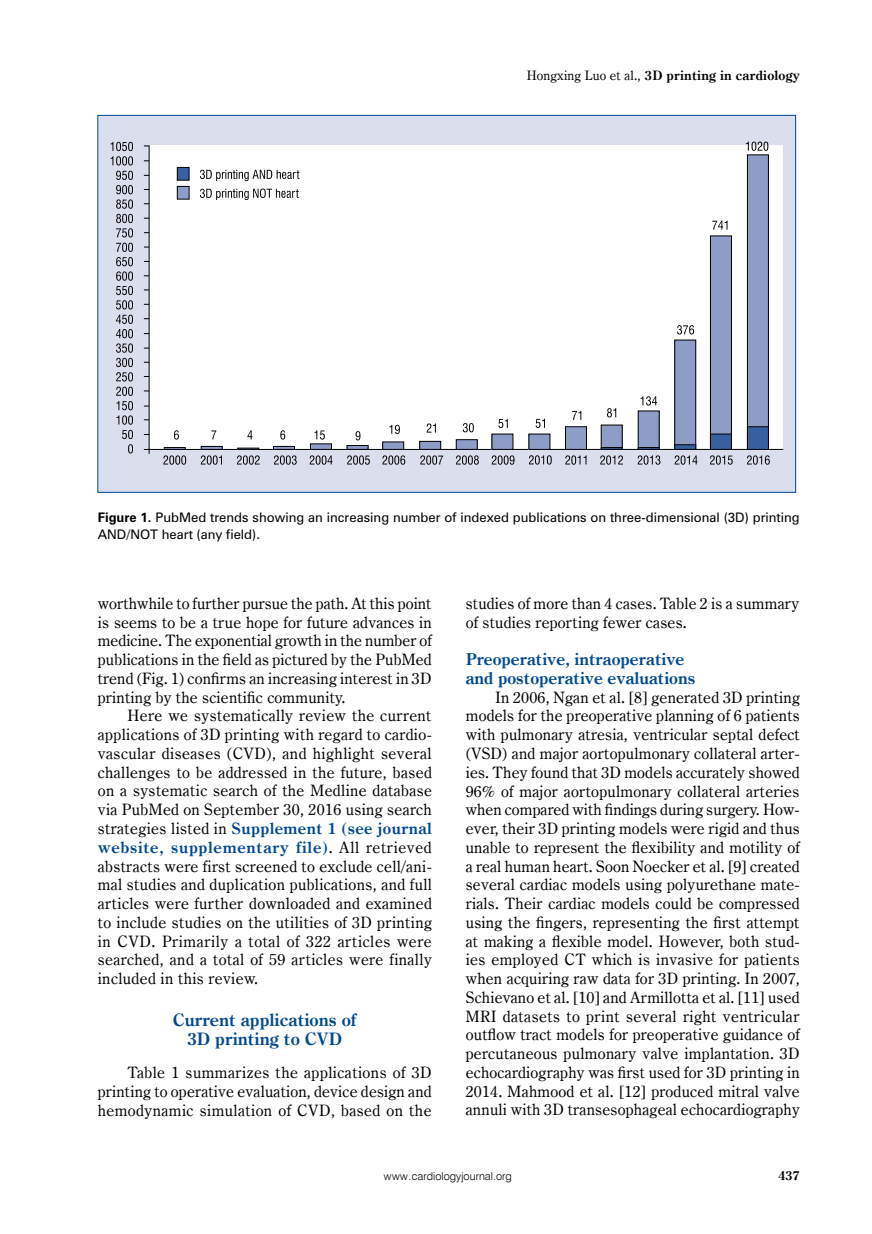
<style>
.page{position:relative;width:872px;height:1234px;background:#fff}
.page>*{position:absolute;margin:0;border:0;box-sizing:border-box;transform-origin:0 0}
.t1{font:700 17.25px/18.8px "Century Oldst EU";color:#004990;text-align:center}
.t2{font:700 16.5px/18.8px "Century Oldst EU";color:#004990}
.t3{font:15.75px/18.8px "Century Oldst EU";letter-spacing:.015em;color:#000;text-align:justify}
.t4{font:700 13.05px "Century Oldst EU";letter-spacing:.015em;color:#000}
.t5{font:700 12.75px "Century Oldst EU";color:#000}
.t6{font:12px/17.2px "Zurich PL";color:#000}
.t7{font:10.95px "Swis 721 Lt EU";color:#000}
.s1{font-weight:400}
.s2{font-weight:700}
.s3{font-weight:700;color:#004990}
</style>
<div class="page">
<div style="left:98px;top:115px;width:697px;height:377px;background:#dbdeed"></div>
<div style="left:148px;top:144px;width:636px;height:306px;background:#fff"></div>
<div style="left:164px;top:447px;width:22px;height:2px;border:1px solid #000"></div>
<svg style="left:110px;top:142px;width:23px;height:23px"></svg>
<svg style="left:116px;top:171px;width:17px;height:181px"></svg>
<svg style="left:116px;top:358px;width:17px;height:66px"></svg>
<svg style="left:122px;top:430px;width:11px;height:23px"></svg>
<svg style="left:163px;top:455px;width:23px;height:9px"></svg>
<div style="left:201px;top:446px;width:22px;height:3px;border:1px solid #000"></div>
<div style="left:237px;top:447px;width:22px;height:2px;border:1px solid #000"></div>
<div style="left:273px;top:446px;width:22px;height:3px;border:1px solid #000"></div>
<div style="left:310px;top:444px;width:21px;height:5px;background:#8e9dc8"></div>
<div style="left:346px;top:445px;width:22px;height:4px;border:1px solid #000"></div>
<div style="left:383px;top:442px;width:21px;height:7px;background:#8e9dc8"></div>
<div style="left:420px;top:441px;width:21px;height:8px;background:#8e9dc8"></div>
<div style="left:419px;top:441px;width:22px;height:8px;border:1px solid #000"></div>
<div style="left:456px;top:439px;width:21px;height:10px;background:#8e9dc8"></div>
<div style="left:456px;top:439px;width:21px;height:10px;border:1px solid #000"></div>
<div style="left:492px;top:434px;width:21px;height:15px;background:#8e9dc8"></div>
<div style="left:529px;top:434px;width:21px;height:15px;background:#8e9dc8"></div>
<div style="left:565px;top:426px;width:21px;height:23px;background:#8e9dc8"></div>
<div style="left:565px;top:426px;width:22px;height:23px;border:1px solid #000"></div>
<div style="left:601px;top:425px;width:21px;height:24px;background:#8e9dc8"></div>
<div style="left:601px;top:424px;width:21px;height:25px;border:1px solid #000"></div>
<div style="left:638px;top:411px;width:21px;height:38px;background:#8e9dc8"></div>
<div style="left:674px;top:340px;width:21px;height:109px;background:#8e9dc8"></div>
<div style="left:674px;top:339px;width:22px;height:110px;border:1px solid #000"></div>
<div style="left:710px;top:236px;width:21px;height:213px;background:#8e9dc8"></div>
<div style="left:710px;top:235px;width:22px;height:214px;border:1px solid #000"></div>
<div style="left:747px;top:155px;width:21px;height:294px;background:#8e9dc8"></div>
<div style="left:747px;top:154px;width:22px;height:295px;border:1px solid #000"></div>
<svg style="left:201px;top:455px;width:21px;height:9px"></svg>
<svg style="left:237px;top:455px;width:23px;height:9px"></svg>
<svg style="left:274px;top:455px;width:23px;height:9px"></svg>
<svg style="left:310px;top:455px;width:22px;height:9px"></svg>
<svg style="left:347px;top:455px;width:23px;height:9px"></svg>
<svg style="left:382px;top:455px;width:23px;height:9px"></svg>
<svg style="left:746px;top:141px;width:22px;height:10px"></svg>
<svg style="left:420px;top:455px;width:23px;height:9px"></svg>
<svg style="left:456px;top:455px;width:23px;height:9px"></svg>
<svg style="left:492px;top:455px;width:22px;height:9px"></svg>
<svg style="left:529px;top:455px;width:23px;height:9px"></svg>
<svg style="left:565px;top:455px;width:21px;height:9px"></svg>
<svg style="left:600px;top:455px;width:23px;height:9px"></svg>
<svg style="left:637px;top:455px;width:23px;height:9px"></svg>
<svg style="left:674px;top:455px;width:23px;height:9px"></svg>
<svg style="left:710px;top:455px;width:22px;height:9px"></svg>
<div style="left:177px;top:167px;width:12px;height:13px;background:#3860a0"></div>
<div style="left:177px;top:167px;width:12px;height:14px;border:1px solid #000"></div>
<svg style="left:200px;top:170px;width:99px;height:11px"></svg>
<div style="left:177px;top:186px;width:12px;height:13px;background:#8e9dc8"></div>
<div style="left:177px;top:186px;width:12px;height:13px;border:1px solid #000"></div>
<svg style="left:200px;top:188px;width:99px;height:12px"></svg>
<div style="left:674px;top:444px;width:21px;height:5px;background:#3860a0"></div>
<div style="left:674px;top:444px;width:22px;height:5px;border:1px solid #000"></div>
<div style="left:710px;top:434px;width:21px;height:15px;background:#3860a0"></div>
<div style="left:710px;top:433px;width:22px;height:16px;border:1px solid #000"></div>
<div style="left:747px;top:426px;width:21px;height:23px;background:#3860a0"></div>
<div style="left:747px;top:426px;width:22px;height:23px;border:1px solid #000"></div>
<div style="left:638px;top:447px;width:21px;height:2px;border:1px solid #000"></div>
<div style="left:601px;top:447px;width:21px;height:2px;border:1px solid #000"></div>
<svg style="left:174px;top:430px;width:5px;height:9px"></svg>
<svg style="left:211px;top:430px;width:5px;height:9px"></svg>
<svg style="left:247px;top:430px;width:5px;height:9px"></svg>
<svg style="left:280px;top:430px;width:5px;height:9px"></svg>
<svg style="left:314px;top:430px;width:11px;height:9px"></svg>
<svg style="left:355px;top:431px;width:5px;height:9px"></svg>
<svg style="left:389px;top:424px;width:11px;height:10px"></svg>
<svg style="left:427px;top:423px;width:9px;height:9px"></svg>
<svg style="left:463px;top:423px;width:11px;height:9px"></svg>
<svg style="left:498px;top:419px;width:10px;height:9px"></svg>
<svg style="left:535px;top:418px;width:10px;height:10px"></svg>
<svg style="left:572px;top:410px;width:9px;height:10px"></svg>
<svg style="left:607px;top:408px;width:9px;height:9px"></svg>
<svg style="left:640px;top:396px;width:17px;height:9px"></svg>
<svg style="left:677px;top:325px;width:17px;height:9px"></svg>
<svg style="left:712px;top:220px;width:15px;height:9px"></svg>
<svg style="left:747px;top:455px;width:23px;height:9px"></svg>
<p class="t4" style="left:527px;top:67px;width:275px"><span class="s1">Hongxing Luo et al.,</span> 3D printing in cardiology</p>
<p class="t6" style="left:98px;top:508px;width:703px"><span class="s2">Figure 1.</span> PubMed trends showing an increasing number of indexed publications on three-dimensional (3D) printing<br>AND/NOT heart (any field).</p>
<p class="t3" style="left:98px;top:594px;width:335px">worthwhile to further pursue the path. At this point is seems to be a true hope for future advances in medicine. The exponential growth in the number of publications in the field as pictured by the PubMed trend (Fig. 1) confirms an increasing interest in 3D printing by the scientific community.</p>
<p class="t3" style="left:98px;top:706px;width:336px;text-indent:30px">Here we systematically review the current applications of 3D printing with regard to cardio&shy;vascular diseases (CVD), and highlight several challenges to be addressed in the future, based on a systematic search of the Medline database via PubMed on September 30, 2016 using search strategies listed in <span class="s3">Supplement 1 (see journal website, supplementary file)</span>. All retrieved abstracts were first screened to exclude cell/ani&shy;mal studies and duplication publications, and full articles were further downloaded and examined to include studies on the utilities of 3D printing in CVD. Primarily a total of 322 articles were searched, and a total of 59 articles were finally included in this review.</p>
<p class="t1" style="left:173px;top:1010px;width:185px">Current applications of<br>3D printing to CVD</p>
<p class="t3" style="left:98px;top:1063px;width:335px;text-indent:30px">Table 1 summarizes the applications of 3D printing to operative evaluation, device design and hemodynamic simulation of CVD, based on the</p>
<p class="t3" style="left:466px;top:594px;width:335px">studies of more than 4 cases. Table 2 is a summary of studies reporting fewer cases.</p>
<p class="t2" style="left:466px;top:650px;width:231px">Preoperative, intraoperative and postoperative evaluations</p>
<p class="t3" style="left:466px;top:688px;width:336px;text-indent:30px">In 2006, Ngan et al. [8] generated 3D printing models for the preoperative planning of 6 patients with pulmonary atresia, ventricular septal defect (VSD) and major aortopulmonary collateral arter&shy;ies. They found that 3D models accurately showed 96% of major aortopulmonary collateral arteries when compared with findings during surgery. How&shy;ever, their 3D printing models were rigid and thus unable to represent the flexibility and motility of a real human heart. Soon Noecker et al. [9] created several cardiac models using polyurethane mate&shy;rials. Their cardiac models could be compressed using the fingers, representing the first attempt at making a flexible model. However, both stud&shy;ies employed CT which is invasive for patients when acquiring raw data for 3D printing. In 2007, Schievano et al. [10] and Armillotta et al. [11] used MRI datasets to print several right ventricular outflow tract models for preoperative guidance of percutaneous pulmonary valve implantation. 3D echocardiography was first used for 3D printing in 2014. Mahmood et al. [12] produced mitral valve annuli with 3D transesophageal echocardiography</p>
<p class="t7" style="left:384px;top:1169px;width:129px">www.cardiologyjournal.org</p>
<p class="t5" style="left:778px;top:1167px;width:23px">437</p>
</div>
